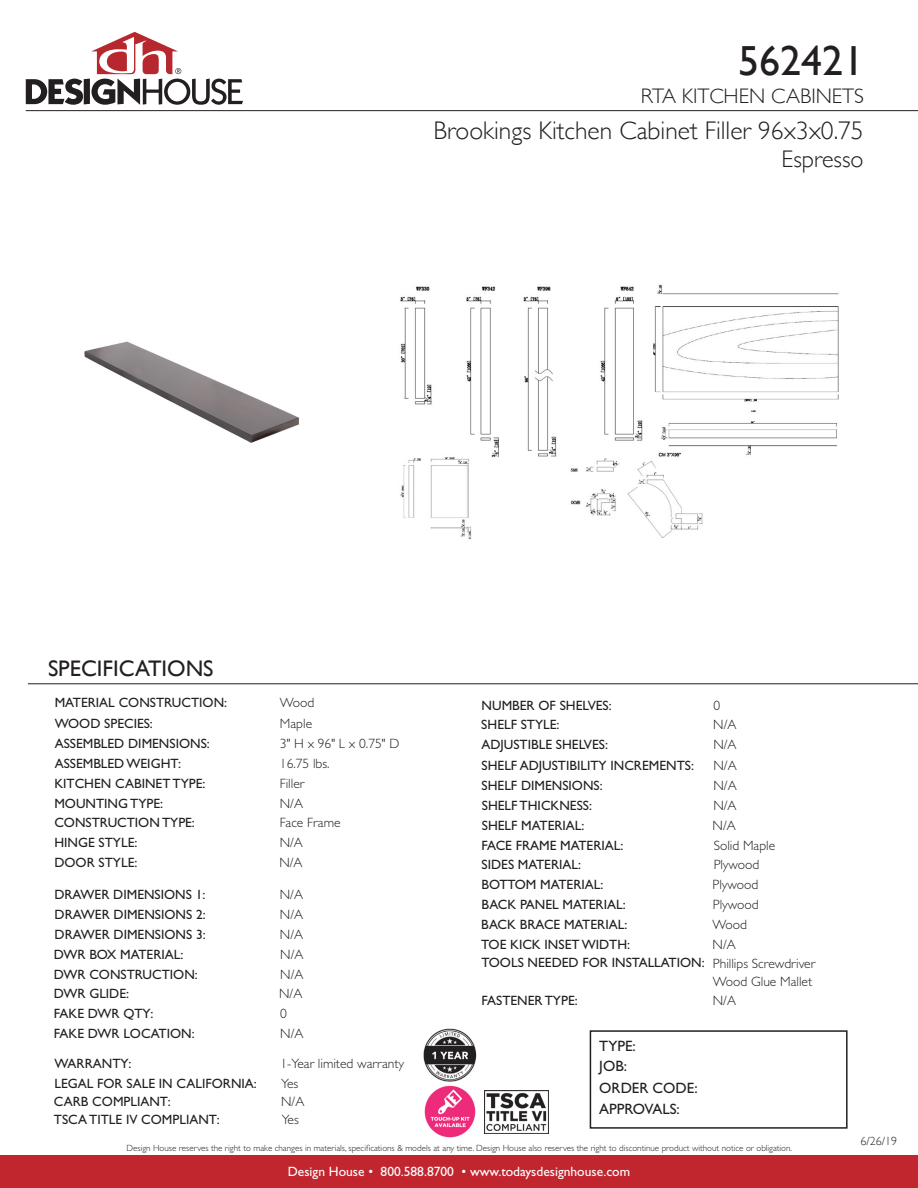
<style>
.page{position:relative;width:918px;height:1188px;background:#fff}
.page>*{position:absolute;margin:0;border:0;box-sizing:border-box;transform-origin:0 0}
.t1{font:42px "Gill Sans";color:#231f20}
.t2{font:300 25.5px "Gill Sans";color:#231f20}
.t3{font:300 24px "Gill Sans";color:#231f20}
.t4{font:22.5px "Gill Sans";color:#231f20}
.t5{font:300 21px "Gill Sans";color:#231f20}
.t6{font:15px "Gill Sans Std";color:#231f20}
.t7{font:13.5px "Gill Sans Std";color:#231f20}
.t8{font:300 13.5px "Gill Sans Std";color:#231f20}
.t9{font:13.5px "Gill Sans Std";color:#fff}
.t10{font:300 12px "Gill Sans";color:#231f20}
.t11{font:300 9px "Gill Sans Std";color:#231f20}
</style>
<div class="page">
<div style="left:0;top:1156px;width:918px;height:32px;background:#c1262f"></div>
<svg style="left:26px;top:32px;width:217px;height:73px"></svg>
<img style="left:84px;top:341px;width:215px;height:102px">
<img style="left:400px;top:284px;width:439px;height:255px">
<div style="left:590px;top:1030px;width:258px;height:99px;border:2px solid #231f20"></div>
<hr style="left:26px;top:110px;width:892px;height:1px;background:#231f20">
<hr style="left:28px;top:683px;width:890px;height:1px;background:#231f20">
<img style="left:423px;top:1028px;width:54px;height:54px">
<img style="left:485px;top:1090px;width:64px;height:43px">
<img style="left:424px;top:1085px;width:52px;height:53px">
<p class="t1" style="left:738px;top:36px;width:127px">562421</p>
<p class="t5" style="left:641px;top:79px;width:225px">RTA KITCHEN CABINETS</p>
<p class="t2" style="left:434px;top:111px;width:432px">Brookings Kitchen Cabinet Filler 96x3x0.75</p>
<p class="t3" style="left:782px;top:141px;width:83px">Espresso</p>
<p class="t4" style="left:48px;top:655px;width:167px">SPECIFICATIONS</p>
<p class="t7" style="left:55px;top:695px;width:174px">MATERIAL CONSTRUCTION:</p>
<p class="t7" style="left:55px;top:715px;width:100px">WOOD SPECIES:</p>
<p class="t7" style="left:55px;top:735px;width:157px">ASSEMBLED DIMENSIONS:</p>
<p class="t7" style="left:55px;top:755px;width:128px">ASSEMBLED WEIGHT:</p>
<p class="t7" style="left:54px;top:775px;width:153px">KITCHEN CABINET TYPE:</p>
<p class="t7" style="left:54px;top:795px;width:110px">MOUNTING TYPE:</p>
<p class="t7" style="left:54px;top:815px;width:142px">CONSTRUCTION TYPE:</p>
<p class="t7" style="left:54px;top:835px;width:85px">HINGE STYLE:</p>
<p class="t7" style="left:54px;top:855px;width:85px">DOOR STYLE:</p>
<p class="t7" style="left:54px;top:886px;width:153px">DRAWER DIMENSIONS 1:</p>
<p class="t7" style="left:55px;top:907px;width:153px">DRAWER DIMENSIONS 2:</p>
<p class="t7" style="left:55px;top:926px;width:153px">DRAWER DIMENSIONS 3:</p>
<p class="t8" style="left:280px;top:695px;width:36px">Wood</p>
<p class="t8" style="left:280px;top:716px;width:34px">Maple</p>
<p class="t8" style="left:280px;top:736px;width:121px">3" H x 96" L x 0.75" D</p>
<p class="t8" style="left:280px;top:755px;width:51px">16.75 lbs.</p>
<p class="t8" style="left:280px;top:776px;width:26px">Filler</p>
<p class="t8" style="left:280px;top:795px;width:25px">N/A</p>
<p class="t8" style="left:280px;top:815px;width:62px">Face Frame</p>
<p class="t8" style="left:280px;top:835px;width:25px">N/A</p>
<p class="t8" style="left:279px;top:855px;width:25px">N/A</p>
<p class="t8" style="left:280px;top:887px;width:25px">N/A</p>
<p class="t8" style="left:280px;top:907px;width:25px">N/A</p>
<p class="t8" style="left:280px;top:927px;width:25px">N/A</p>
<p class="t7" style="left:54px;top:946px;width:131px">DWR BOX MATERIAL:</p>
<p class="t7" style="left:54px;top:966px;width:145px">DWR CONSTRUCTION:</p>
<p class="t7" style="left:54px;top:1006px;width:101px">FAKE DWR QTY:</p>
<p class="t8" style="left:280px;top:946px;width:25px">N/A</p>
<p class="t8" style="left:280px;top:966px;width:25px">N/A</p>
<p class="t8" style="left:280px;top:1006px;width:8px">0</p>
<p class="t7" style="left:54px;top:986px;width:77px">DWR GLIDE:</p>
<p class="t8" style="left:279px;top:986px;width:25px">N/A</p>
<p class="t7" style="left:54px;top:1025px;width:142px">FAKE DWR LOCATION:</p>
<p class="t8" style="left:280px;top:1026px;width:25px">N/A</p>
<p class="t7" style="left:55px;top:1056px;width:78px">WARRANTY:</p>
<p class="t7" style="left:54px;top:1075px;width:204px">LEGAL FOR SALE IN CALIFORNIA:</p>
<p class="t8" style="left:280px;top:1056px;width:125px">1-Year limited warranty</p>
<p class="t8" style="left:281px;top:1076px;width:19px">Yes</p>
<p class="t7" style="left:54px;top:1093px;width:118px">CARB COMPLIANT:</p>
<p class="t8" style="left:281px;top:1093px;width:25px">N/A</p>
<p class="t7" style="left:54px;top:1111px;width:167px">TSCA TITLE IV COMPLIANT:</p>
<p class="t8" style="left:282px;top:1112px;width:19px">Yes</p>
<p class="t7" style="left:482px;top:697px;width:132px">NUMBER OF SHELVES:</p>
<p class="t8" style="left:714px;top:697px;width:8px">0</p>
<p class="t7" style="left:481px;top:717px;width:80px">SHELF STYLE:</p>
<p class="t8" style="left:713px;top:717px;width:25px">N/A</p>
<p class="t7" style="left:481px;top:737px;width:128px">ADJUSTIBLE SHELVES:</p>
<p class="t8" style="left:713px;top:737px;width:25px">N/A</p>
<p class="t7" style="left:482px;top:758px;width:214px">SHELF ADJUSTIBILITY INCREMENTS:</p>
<p class="t7" style="left:482px;top:778px;width:123px">SHELF DIMENSIONS:</p>
<p class="t7" style="left:482px;top:797px;width:112px">SHELF THICKNESS:</p>
<p class="t7" style="left:482px;top:817px;width:104px">SHELF MATERIAL:</p>
<p class="t8" style="left:714px;top:758px;width:25px">N/A</p>
<p class="t8" style="left:714px;top:778px;width:25px">N/A</p>
<p class="t8" style="left:713px;top:798px;width:25px">N/A</p>
<p class="t8" style="left:713px;top:818px;width:25px">N/A</p>
<p class="t7" style="left:482px;top:837px;width:143px">FACE FRAME MATERIAL:</p>
<p class="t8" style="left:714px;top:837px;width:63px">Solid Maple</p>
<p class="t7" style="left:482px;top:857px;width:101px">SIDES MATERIAL:</p>
<p class="t8" style="left:714px;top:857px;width:47px">Plywood</p>
<p class="t7" style="left:482px;top:877px;width:123px">BOTTOM MATERIAL:</p>
<p class="t7" style="left:482px;top:897px;width:146px">BACK PANEL MATERIAL:</p>
<p class="t8" style="left:713px;top:877px;width:47px">Plywood</p>
<p class="t8" style="left:713px;top:897px;width:47px">Plywood</p>
<p class="t7" style="left:481px;top:917px;width:147px">BACK BRACE MATERIAL:</p>
<p class="t8" style="left:713px;top:917px;width:36px">Wood</p>
<p class="t7" style="left:481px;top:937px;width:150px">TOE KICK INSET WIDTH:</p>
<p class="t8" style="left:713px;top:937px;width:25px">N/A</p>
<p class="t7" style="left:482px;top:954px;width:225px">TOOLS NEEDED FOR INSTALLATION:</p>
<p class="t8" style="left:713px;top:956px;width:104px">Phillips Screwdriver</p>
<p class="t8" style="left:713px;top:974px;width:101px">Wood Glue Mallet</p>
<p class="t7" style="left:482px;top:992px;width:98px">FASTENER TYPE:</p>
<p class="t8" style="left:713px;top:993px;width:25px">N/A</p>
<p class="t6" style="left:599px;top:1038px;width:38px">TYPE:</p>
<p class="t6" style="left:599px;top:1057px;width:29px">JOB:</p>
<p class="t6" style="left:599px;top:1080px;width:100px">ORDER CODE:</p>
<p class="t6" style="left:599px;top:1101px;width:82px">APPROVALS:</p>
<p class="t11" style="left:127px;top:1143px;width:667px">Design House reserves the right to make changes in materials, specifications &amp; models at any time. Design House also reserves the right to discontinue product without notice or obligation.</p>
<p class="t9" style="left:288px;top:1164px;width:344px">Design House • 800.588.8700 • www.todaysdesignhouse.com</p>
<p class="t10" style="left:861px;top:1132px;width:38px">6/26/19</p>
</div>
